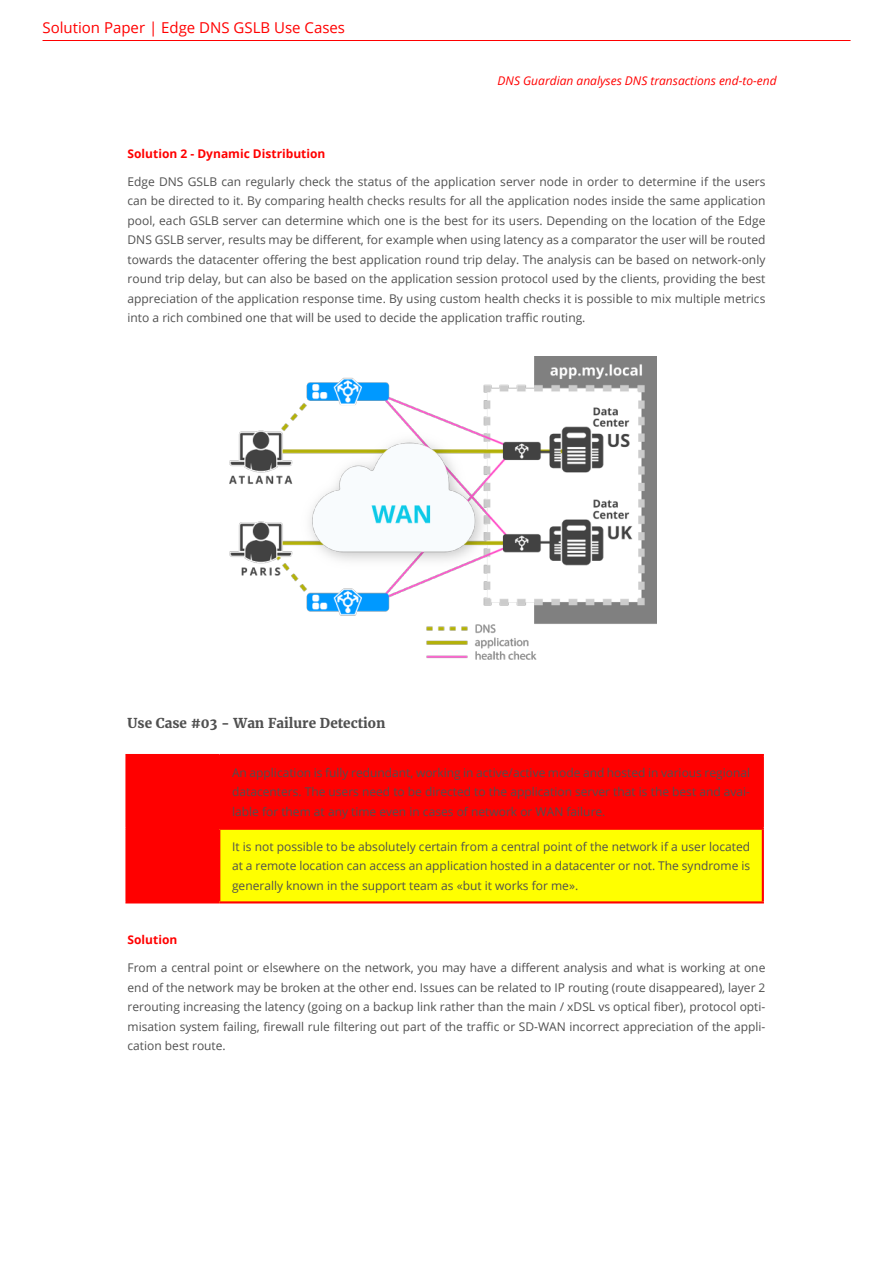
<style>
.page{position:relative;width:893px;height:1263px;background:#fff}
.page>*{position:absolute;margin:0;border:0;box-sizing:border-box;transform-origin:0 0}
.t1{font:15px "Open Sans";color:#f00}
.t2{font:700 13.5px "Merriweather";color:#505050}
.t3{font:12px/19.5px "Open Sans";color:#505050;text-align:justify}
.t4{font:italic 12px "Open Sans";color:#f00}
.t5{font:700 12px "Open Sans";color:#f00}
</style>
<div class="page">
<div style="left:126px;top:755px;width:93px;height:74px;background:#f00"></div>
<div style="left:219px;top:755px;width:544px;height:74px;background:#f00"></div>
<div style="left:126px;top:829px;width:93px;height:73px;background:#f00"></div>
<div style="left:219px;top:829px;width:544px;height:73px;background:#ff0"></div>
<hr style="left:125px;top:754px;width:94px;height:2px;background:#f00">
<hr style="left:125px;top:756px;width:3px;height:72px;background:#f00">
<hr style="left:219px;top:754px;width:545px;height:2px;background:#f00">
<hr style="left:762px;top:756px;width:2px;height:72px;background:#f00">
<hr style="left:125px;top:828px;width:94px;height:2px;background:#f00">
<hr style="left:125px;top:830px;width:3px;height:71px;background:#f00">
<hr style="left:219px;top:828px;width:545px;height:2px;background:#f00">
<hr style="left:218px;top:830px;width:2px;height:71px;background:#f00">
<hr style="left:762px;top:830px;width:2px;height:71px;background:#f00">
<hr style="left:125px;top:901px;width:94px;height:2px;background:#f00">
<hr style="left:219px;top:901px;width:545px;height:2px;background:#f00">
<img style="left:230px;top:356px;width:426px;height:304px">
<hr style="left:43px;top:40px;width:808px;height:1px;background:#f00">
<p class="t1" style="left:42px;top:17px;width:304px">Solution Paper | Edge DNS GSLB Use Cases</p>
<p class="t4" style="left:498px;top:76px;width:281px">DNS Guardian analyses DNS transactions end-to-end</p>
<p class="t5" style="left:128px;top:148px;width:199px">Solution 2 - Dynamic Distribution</p>
<p class="t3" style="left:128px;top:171px;width:639px">Edge DNS GSLB can regularly check the status of the application server node in order to determine if the users can be directed to it. By comparing health checks results for all the application nodes inside the same application pool, each GSLB server can determine which one is the best for its users. Depending on the location of the Edge DNS GSLB server, results may be different, for example when using latency as a comparator the user will be routed towards the datacenter offering the best application round trip delay. The analysis can be based on network-only round trip delay, but can also be based on the application session protocol used by the clients, providing the best appreciation of the application response time. By using custom health checks it is possible to mix multiple metrics into a rich combined one that will be used to decide the application traffic routing.</p>
<p class="t2" style="left:128px;top:717px;width:259px">Use Case #03 - Wan Failure Detection</p>
<p class="t3" style="left:232px;top:762px;width:519px">An application is fully redundant, working in active/active mode and hosted in various regional datacenters. The users need to be directed to the application server that is the best and avai&shy;lable for them at any time even in cases of network or WAN failure.</p>
<p class="t3" style="left:232px;top:836px;width:519px">It is not possible to be absolutely certain from a central point of the network if a user located at a remote location can access an application hosted in a datacenter or not. The syndrome is generally known in the support team as «but it works for me».</p>
<p class="t5" style="left:128px;top:935px;width:51px">Solution</p>
<p class="t3" style="left:128px;top:958px;width:639px">From a central point or elsewhere on the network, you may have a different analysis and what is working at one end of the network may be broken at the other end. Issues can be related to IP routing (route disappeared), layer 2 rerouting increasing the latency (going on a backup link rather than the main / xDSL vs optical fiber), protocol opti&shy;misation system failing, firewall rule filtering out part of the traffic or SD-WAN incorrect appreciation of the appli&shy;cation best route.</p>
</div>
